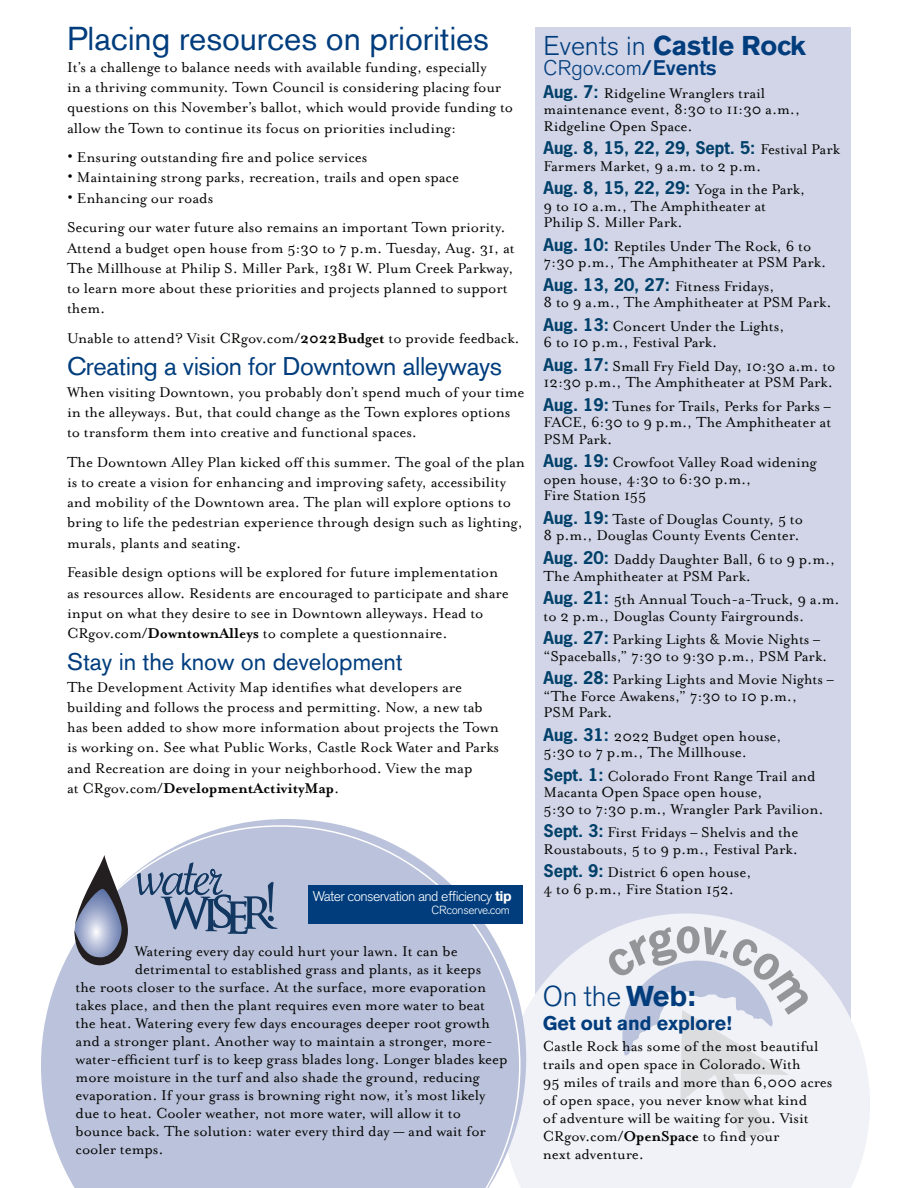
<style>
.page{position:relative;width:918px;height:1188px;background:#fff}
.page>*{position:absolute;margin:0;border:0;box-sizing:border-box;transform-origin:0 0}
.headlines-smaller_le{font:33px "Akzidenz Grotesk BE";letter-spacing:-.005em;color:#013d7d}
.headlines-smaller_le-2{font:300 28.5px "Akzidenz Grotesk BE";color:#013d7d}
.headlines-smaller_le-3{font:700 27px "Akzidenz Grotesk BE";letter-spacing:-.005em;color:#013d7d}
.headlines-smaller_le-4{font:25.5px "Akzidenz Grotesk BE";letter-spacing:-.015em;color:#013d7d}
.headlines-smaller_le-5{font:24px "Akzidenz Grotesk BE";letter-spacing:-.005em;color:#013d7d}
.headlines-smaller_le-6{font:300 21px "Akzidenz Grotesk BE";letter-spacing:-.005em;color:#013d7d}
.headlines-smaller_le-7{font:700 19.5px "Akzidenz Grotesk BE";letter-spacing:-.005em;color:#013d7d}
.headlines-smaller_le-8{font:16.5px/20.2px "Mrs Eaves Roman";letter-spacing:-.005em;color:#040503}
.Eaves_9_9{font:16.5px/16.5px "Mrs Eaves Roman";letter-spacing:-.005em;color:#040503}
.body_copy{font:16.5px "Mrs Eaves Roman";letter-spacing:-.005em;color:#040503}
.headlines-smaller_le-9{font:300 14.1px "Akzidenz Grotesk BE";letter-spacing:-.04em;color:#fff}
.headlines-smaller_le-10{font:300 11.7px "Akzidenz Grotesk BE";letter-spacing:-.025em;color:#fff}
.s1{font-size:22.5px}
.s2{font-family:"Mrs Eaves";font-weight:700}
.s3{font-weight:700}
.s4{font-weight:300}
.s5{font-weight:500}
.s6{font-family:"News Gothic Std";font-weight:700;color:#00406a}
</style>
<div class="page">
<div style="left:535px;top:27px;width:316px;height:1053px;background:#d1d5e7"></div>
<svg style="left:526px;top:913px;width:344px;height:275px;fill:#f1f2f7"></svg>
<svg style="left:608px;top:926px;width:201px;height:213px"></svg>
<svg style="left:234px;top:819px;width:292px;height:369px"></svg>
<svg style="left:41px;top:825px;width:480px;height:363px;background:#c4cadf"></svg>
<div style="left:308px;top:885px;width:215px;height:39px;background:#013d7d"></div>
<svg style="left:70px;top:855px;width:58px;height:111px"></svg>
<svg style="left:137px;top:862px;width:141px;height:72px;background:#93a1be"></svg>
<p class="headlines-smaller_le" style="left:67px;top:19px;width:423px">Placing resources on priorities</p>
<p class="headlines-smaller_le-8" style="left:67px;top:57px;width:447px">It’s a challenge to balance needs with available funding, especially<br>in a thriving community. Town Council is considering placing four questions on this November’s ballot, which would provide funding to allow the Town to continue its focus on priorities including:</p>
<p class="headlines-smaller_le-8" style="left:67px;top:147px;width:302px"><span class="s1">•</span> Ensuring outstanding fire and police services</p>
<p class="headlines-smaller_le-8" style="left:67px;top:168px;width:393px"><span class="s1">•</span> Maintaining strong parks, recreation, trails and open space</p>
<p class="headlines-smaller_le-8" style="left:67px;top:188px;width:148px"><span class="s1">•</span> Enhancing our roads</p>
<p class="headlines-smaller_le-8" style="left:67px;top:218px;width:449px">Securing our water future also remains an important Town priority.<br>Attend a budget open house from 5:30 to 7 p.m. Tuesday, Aug. 31, at The Millhouse at Philip S. Miller Park, 1381 W. Plum Creek Parkway, to learn more about these priorities and projects planned to support them.</p>
<p class="headlines-smaller_le-8" style="left:67px;top:328px;width:454px">Unable to attend? Visit CRgov.com<span class="s2">/2022Budget</span> to provide feedback.</p>
<p class="headlines-smaller_le-4" style="left:67px;top:351px;width:437px">Creating a vision for Downtown alleyways</p>
<p class="headlines-smaller_le-8" style="left:67px;top:382px;width:459px">When visiting Downtown, you probably don’t spend much of your time in the alleyways. But, that could change as the Town explores options to transform them into creative and functional spaces.</p>
<p class="headlines-smaller_le-8" style="left:67px;top:452px;width:459px">The Downtown Alley Plan kicked off this summer. The goal of the plan is to create a vision for enhancing and improving safety, accessibility and mobility of the Downtown area. The plan will explore options to bring to life the pedestrian experience through design such as lighting, murals, plants and seating.</p>
<p class="headlines-smaller_le-8" style="left:67px;top:563px;width:443px">Feasible design options will be explored for future implementation as resources allow. Residents are encouraged to participate and share input on what they desire to see in Downtown alleyways. Head to CRgov.com<span class="s2">/DowntownAlleys</span> to complete a questionnaire.</p>
<p class="headlines-smaller_le-5" style="left:67px;top:647px;width:337px">Stay in the know on development</p>
<p class="headlines-smaller_le-8" style="left:67px;top:677px;width:434px">The Development Activity Map identifies what developers are building and follows the process and permitting. Now, a new tab has been added to show more information about projects the Town is working on. See what Public Works, Castle Rock Water and Parks and Recreation are doing in your neighborhood. View the map<br>at CRgov.com<span class="s2">/DevelopmentActivityMap</span>.</p>
<p class="headlines-smaller_le-9" style="left:313px;top:888px;width:200px">Water conservation and efficiency <span class="s3">tip</span></p>
<p class="headlines-smaller_le-10" style="left:431px;top:903px;width:80px">CRconserve.com</p>
<p class="body_copy" style="left:135px;top:942px;width:324px">Watering every day could hurt your lawn. It can be</p>
<p class="body_copy" style="left:135px;top:960px;width:348px">detrimental to established grass and plants, as it keeps</p>
<p class="body_copy" style="left:76px;top:978px;width:412px">the roots closer to the surface. At the surface, more evaporation</p>
<p class="body_copy" style="left:76px;top:996px;width:411px">takes place, and then the plant requires even more water to beat</p>
<p class="body_copy" style="left:76px;top:1014px;width:416px">the heat. Watering every few days encourages deeper root growth</p>
<p class="body_copy" style="left:76px;top:1032px;width:419px">and a stronger plant. Another way to maintain a stronger, more-</p>
<p class="body_copy" style="left:76px;top:1050px;width:433px">water-efficient turf is to keep grass blades long. Longer blades keep</p>
<p class="body_copy" style="left:76px;top:1068px;width:406px">more moisture in the turf and also shade the ground, reducing</p>
<p class="body_copy" style="left:76px;top:1086px;width:411px">evaporation. If your grass is browning right now, it’s most likely</p>
<p class="body_copy" style="left:76px;top:1104px;width:387px">due to heat. Cooler weather, not more water, will allow it to</p>
<p class="body_copy" style="left:76px;top:1122px;width:412px">bounce back. The solution: water every third day — and wait for</p>
<p class="body_copy" style="left:76px;top:1140px;width:90px">cooler temps.</p>
<p class="headlines-smaller_le-3" style="left:544px;top:30px;width:264px"><span class="s4">Events in</span> Castle Rock</p>
<p class="headlines-smaller_le-6" style="left:544px;top:56px;width:175px">CRgov.com<span class="s5">/Events</span></p>
<p class="Eaves_9_9" style="left:544px;top:85px;width:258px"><span class="s6">Aug. 7:</span> Ridgeline Wranglers trail maintenance event, 8:30 to 11:30 a.m.,<br>Ridgeline Open Space.</p>
<p class="Eaves_9_9" style="left:544px;top:141px;width:298px"><span class="s6">Aug. 8, 15, 22, 29, Sept. 5:</span> Festival Park<br>Farmers Market, 9 a.m. to 2 p.m.</p>
<p class="Eaves_9_9" style="left:544px;top:181px;width:263px"><span class="s6">Aug. 8, 15, 22, 29:</span> Yoga in the Park,<br>9 to 10 a.m., The Amphitheater at<br>Philip S. Miller Park.</p>
<p class="Eaves_9_9" style="left:544px;top:238px;width:284px"><span class="s6">Aug. 10:</span> Reptiles Under The Rock, 6 to<br>7:30 p.m., The Amphitheater at PSM Park.</p>
<p class="Eaves_9_9" style="left:544px;top:278px;width:289px"><span class="s6">Aug. 13, 20, 27:</span> Fitness Fridays,<br>8 to 9 a.m., The Amphitheater at PSM Park.</p>
<p class="Eaves_9_9" style="left:544px;top:318px;width:242px"><span class="s6">Aug. 13:</span> Concert Under the Lights,<br>6 to 10 p.m., Festival Park.</p>
<p class="Eaves_9_9" style="left:544px;top:358px;width:293px"><span class="s6">Aug. 17:</span> Small Fry Field Day, 10:30 a.m. to<br>12:30 p.m., The Amphitheater at PSM Park.</p>
<p class="Eaves_9_9" style="left:544px;top:398px;width:289px;text-align:justify"><span class="s6">Aug. 19:</span> Tunes for Trails, Perks for Parks – FACE, 6:30 to 9 p.m., The Amphitheater at PSM Park.</p>
<p class="Eaves_9_9" style="left:544px;top:455px;width:275px"><span class="s6">Aug. 19:</span> Crowfoot Valley Road widening open house, 4:30 to 6:30 p.m.,<br>Fire Station 155</p>
<p class="Eaves_9_9" style="left:544px;top:511px;width:261px"><span class="s6">Aug. 19:</span> Taste of Douglas County, 5 to<br>8 p.m., Douglas County Events Center.</p>
<p class="Eaves_9_9" style="left:544px;top:551px;width:293px"><span class="s6">Aug. 20:</span> Daddy Daughter Ball, 6 to 9 p.m.,<br>The Amphitheater at PSM Park.</p>
<p class="Eaves_9_9" style="left:544px;top:591px;width:298px"><span class="s6">Aug. 21:</span> 5th Annual Touch-a-Truck, 9 a.m. to 2 p.m., Douglas County Fairgrounds.</p>
<p class="Eaves_9_9" style="left:544px;top:631px;width:285px"><span class="s6">Aug. 27:</span> Parking Lights &amp; Movie Nights – “Spaceballs,” 7:30 to 9:30 p.m., PSM Park.</p>
<p class="Eaves_9_9" style="left:544px;top:671px;width:292px"><span class="s6">Aug. 28:</span> Parking Lights and Movie Nights – “The Force Awakens,” 7:30 to 10 p.m.,<br>PSM Park.</p>
<p class="Eaves_9_9" style="left:544px;top:728px;width:240px"><span class="s6">Aug. 31:</span> 2022 Budget open house,<br>5:30 to 7 p.m., The Millhouse.</p>
<p class="Eaves_9_9" style="left:544px;top:768px;width:282px"><span class="s6">Sept. 1:</span> Colorado Front Range Trail and<br>Macanta Open Space open house,<br>5:30 to 7:30 p.m., Wrangler Park Pavilion.</p>
<p class="Eaves_9_9" style="left:544px;top:824px;width:256px"><span class="s6">Sept. 3:</span> First Fridays – Shelvis and the<br>Roustabouts, 5 to 9 p.m., Festival Park.</p>
<p class="Eaves_9_9" style="left:544px;top:864px;width:210px"><span class="s6">Sept. 9:</span> District 6 open house,<br>4 to 6 p.m., Fire Station 152.</p>
<p class="headlines-smaller_le-2" style="left:543px;top:980px;width:154px">On the <span class="s3">Web:</span></p>
<p class="headlines-smaller_le-7" style="left:543px;top:1012px;width:190px">Get out and explore!</p>
<p class="headlines-smaller_le-8" style="left:543px;top:1037px;width:291px;line-height:18px">Castle Rock has some of the most beautiful trails and open space in Colorado. With<br>95 miles of trails and more than 6,000 acres of open space, you never know what kind<br>of adventure will be waiting for you. Visit CRgov.com<span class="s2">/OpenSpace</span> to find your<br>next adventure.</p>
</div>
